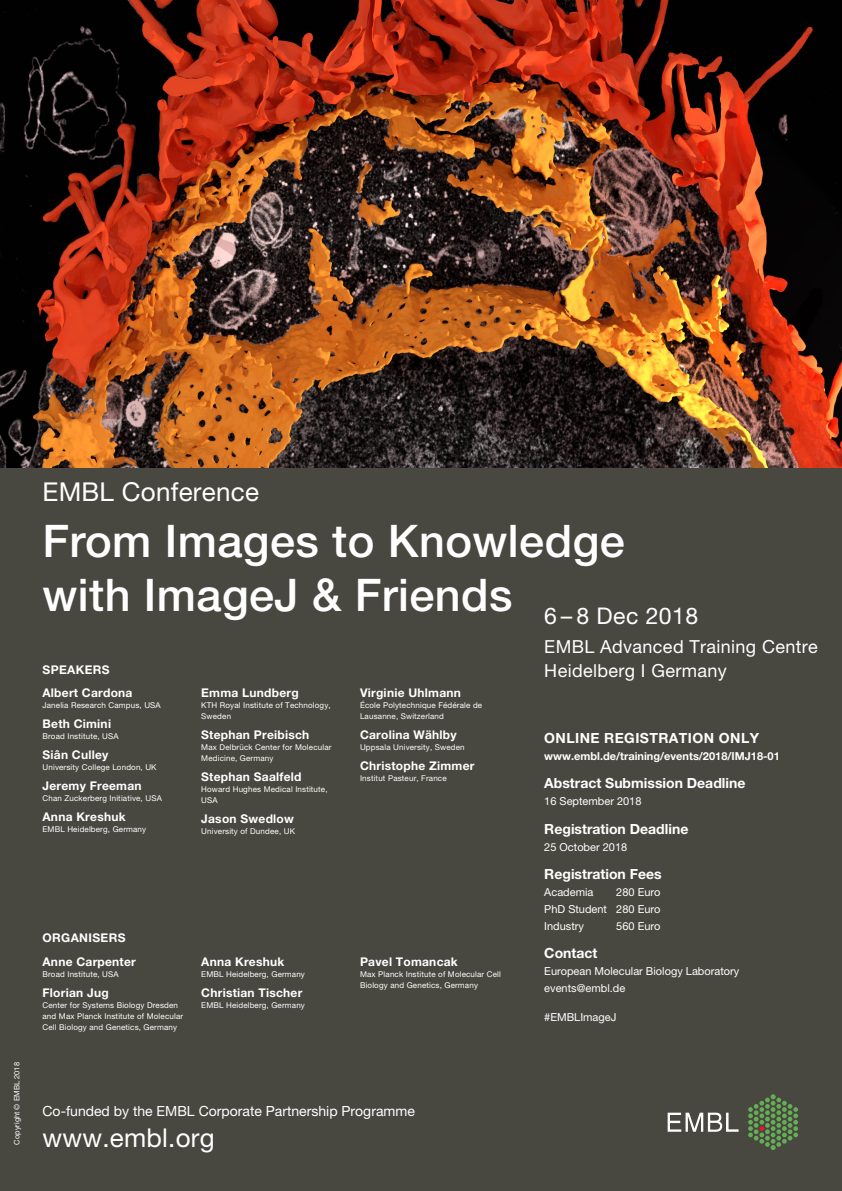
<style>
.page{position:relative;width:842px;height:1191px;background:#484740}
.page>*{position:absolute;margin:0;border:0;box-sizing:border-box;transform-origin:0 0}
.t1{font:500 45px/54px "Helvetica Neue LT Pro";letter-spacing:.01em;color:#fff}
.t2{font:26px "Helvetica Neue LT Pro";letter-spacing:.01em;color:#fff}
.t3{font:23px "Helvetica Neue LT Pro";letter-spacing:.02em;color:#fff}
.t4{font:18px/24px "Helvetica Neue LT Pro";letter-spacing:.02em;color:#fff}
.t5{font:700 14px "Helvetica Neue LT Pro";color:#fff}
.t6{font:14px "Helvetica Neue LT Pro";color:#fff}
.t7{font:700 14px "Helvetica Neue LT Pro";letter-spacing:.03em;color:#fff}
.t8{font:700 12px/23.6px "Helvetica Neue LT Pro";letter-spacing:.02em;color:#fff}
.t9{font:11px/17px "Helvetica Neue LT Pro";color:#fff;text-align:justify}
.t10{font:700 11px "Helvetica Neue LT Pro";color:#fff}
.t11{font:8px/11px "Helvetica Neue LT Pro";letter-spacing:.02em;color:#fff}
.t12{font:7.5px "Helvetica Neue LT Pro";color:#fff}
</style>
<div class="page">
<img style="left:0;top:0;width:842px;height:468px">
<svg style="left:748px;top:1094px;width:50px;height:56px"></svg>
<svg style="left:668px;top:1112px;width:70px;height:19px"></svg>
<p class="t12" style="left:12px;top:1144px;width:84px;rotate:-90deg">Copyright © EMBL 2018</p>
<h2 class="t2" style="left:43px;top:476px;width:218px">EMBL Conference</h2>
<h1 class="t1" style="left:43px;top:513px;width:584px">From Images to Knowledge with ImageJ &amp; Friends</h1>
<h3 class="t3" style="left:544px;top:601px;width:155px">6 – 8 Dec 2018</h3>
<h3 class="t4" style="left:544px;top:634px;width:275px">EMBL Advanced Training Centre<br>Heidelberg I Germany</h3>
<h3 class="t8" style="left:43px;top:657px;width:92px">SPEAKERS<br>Albert Cardona</h3>
<p class="t11" style="left:43px;top:699px;width:120px">Janelia Research Campus, USA</p>
<h3 class="t8" style="left:43px;top:711px;width:70px">Beth Cimini</h3>
<p class="t11" style="left:43px;top:730px;width:78px">Broad Institute, USA</p>
<h3 class="t8" style="left:43px;top:742px;width:67px">Siân Culley</h3>
<p class="t11" style="left:43px;top:761px;width:116px">University College London, UK</p>
<h3 class="t8" style="left:43px;top:773px;width:101px">Jeremy Freeman</h3>
<p class="t11" style="left:43px;top:792px;width:121px">Chan Zuckerberg Initiative, USA</p>
<h3 class="t8" style="left:43px;top:804px;width:85px">Anna Kreshuk</h3>
<p class="t11" style="left:43px;top:823px;width:105px">EMBL Heidelberg, Germany</p>
<h3 class="t8" style="left:201px;top:681px;width:99px">Emma Lundberg</h3>
<p class="t11" style="left:201px;top:699px;width:131px">KTH Royal Institute of Technology,<br>Sweden</p>
<h3 class="t8" style="left:201px;top:722px;width:110px">Stephan Preibisch</h3>
<p class="t11" style="left:201px;top:741px;width:132px">Max Delbrück Center for Molecular<br>Medicine, Germany</p>
<h3 class="t8" style="left:201px;top:764px;width:102px">Stephan Saalfeld</h3>
<p class="t11" style="left:201px;top:783px;width:128px">Howard Hughes Medical Institute,<br>USA</p>
<h3 class="t8" style="left:201px;top:806px;width:94px">Jason Swedlow</h3>
<p class="t11" style="left:201px;top:825px;width:95px">University of Dundee, UK</p>
<h3 class="t8" style="left:360px;top:681px;width:102px">Virginie Uhlmann</h3>
<p class="t11" style="left:360px;top:699px;width:124px">École Polytechnique Fédérale de<br>Lausanne, Switzerland</p>
<h3 class="t8" style="left:360px;top:722px;width:98px">Carolina Wählby</h3>
<p class="t11" style="left:360px;top:741px;width:106px">Uppsala University, Sweden</p>
<h3 class="t8" style="left:360px;top:753px;width:116px">Christophe Zimmer</h3>
<p class="t11" style="left:360px;top:772px;width:88px">Institut Pasteur, France</p>
<h3 class="t7" style="left:544px;top:729px;width:216px">ONLINE REGISTRATION ONLY</h3>
<h3 class="t10" style="left:544px;top:749px;width:237px">www.embl.de/training/events/2018/IMJ18-01</h3>
<h3 class="t5" style="left:544px;top:774px;width:203px">Abstract Submission Deadline</h3>
<h3 class="t9" style="left:544px;top:793px;width:99px">16 September 2018</h3>
<h3 class="t5" style="left:544px;top:820px;width:146px">Registration Deadline</h3>
<h3 class="t9" style="left:544px;top:838px;width:84px">25 October 2018</h3>
<h3 class="t5" style="left:544px;top:865px;width:119px">Registration Fees</h3>
<h3 class="t9" style="left:544px;top:883px;width:51px">Academia</h3>
<h3 class="t9" style="left:544px;top:883px;width:118px;text-indent:72px">280 Euro PhD Student 280 Euro Industry</h3>
<h3 class="t9" style="left:616px;top:917px;width:46px">560 Euro</h3>
<h3 class="t8" style="left:43px;top:925px;width:95px">ORGANISERS<br>Anne Carpenter</h3>
<p class="t11" style="left:43px;top:968px;width:78px">Broad Institute, USA</p>
<h3 class="t8" style="left:43px;top:980px;width:68px">Florian Jug</h3>
<p class="t11" style="left:43px;top:999px;width:142px">Center for Systems Biology Dresden and Max Planck Institute of Molecular<br>Cell Biology and Genetics, Germany</p>
<h3 class="t5" style="left:544px;top:944px;width:55px">Contact</h3>
<h3 class="t9" style="left:544px;top:963px;width:196px">European Molecular Biology Laboratory events@embl.de</h3>
<h3 class="t9" style="left:544px;top:1008px;width:74px">#EMBLImageJ</h3>
<h3 class="t8" style="left:201px;top:949px;width:85px">Anna Kreshuk</h3>
<p class="t11" style="left:201px;top:968px;width:105px">EMBL Heidelberg, Germany</p>
<h3 class="t8" style="left:201px;top:980px;width:103px">Christian Tischer</h3>
<p class="t11" style="left:201px;top:999px;width:105px">EMBL Heidelberg, Germany</p>
<h3 class="t8" style="left:360px;top:949px;width:99px">Pavel Tomancak</h3>
<p class="t11" style="left:360px;top:968px;width:142px">Max Planck Institute of Molecular Cell<br>Biology and Genetics, Germany</p>
<h3 class="t6" style="left:43px;top:1102px;width:374px">Co-funded by the EMBL Corporate Partnership Programme</h3>
<h2 class="t2" style="left:43px;top:1122px;width:174px">www.embl.org</h2>
</div>
